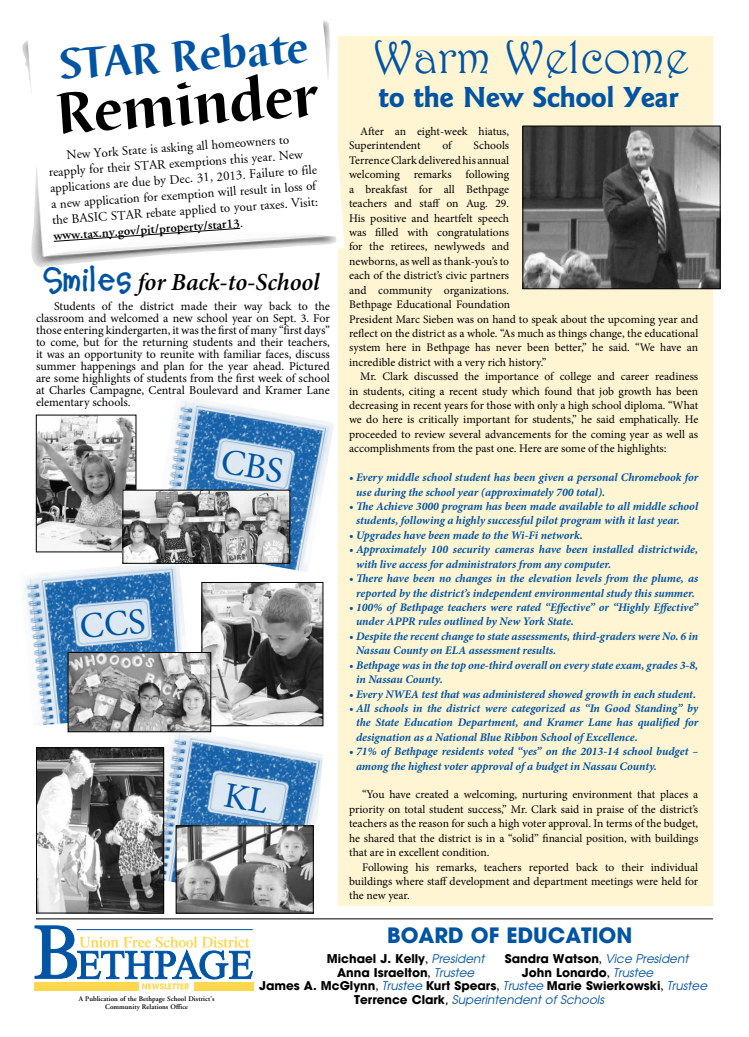
<style>
.page{position:relative;width:749px;height:1037px;background:#fff}
.page>*{position:absolute;margin:0;border:0;box-sizing:border-box;transform-origin:0 0}
.t1{font:700 60.5px "Barbedor T";color:#000}
.t2{font:46.8px "Harrington";color:#0054a4}
.t3{font:700 45.5px "Barbedor T";color:#0054a4}
.t4{font:700 30px "Goudy Sans Itc T";letter-spacing:-.02em;color:#0054a4}
.t5{font:italic 600 24.5px "Minion Pro";letter-spacing:-.005em;color:#000}
.t6{font:700 21px "Avant Garde";color:#0054a4}
.t7{font:13px/16px "Adobe Garamond";color:#000}
.t8{font:12px/12px "Minion Pro";color:#000;text-align:justify}
.t9{font:700 12px "Avant Garde";color:#000}
.t10{font:italic 12px "Avant Garde";color:#0054a4}
.t11{font:11.6px/14.4px "Minion Pro";letter-spacing:-.005em;color:#000;text-align:justify}
.t12{font:italic 700 11.6px/14.4px "Minion Pro";letter-spacing:-.005em;color:#0054a4}
.t13{font:600 7px/8.4px "Adobe Garamond";letter-spacing:.01em;color:#000;text-align:center}
.s1{font-weight:600}
.s2{font-family:"Soup Bone";font-weight:700;font-style:normal;font-size:37px;color:#0054a4}
.s3{font-family:"Adobe Garamond";font-weight:600}
.s4{font-weight:400;font-style:italic;color:#0054a4}
.s5{font-weight:700;font-style:normal;color:#000}
.s6{font-family:"Adobe Garamond";font-weight:600;font-style:normal;color:#000}
.s7{font-weight:500;color:#000}
</style>
<div class="page">
<img style="left:151px;top:400px;width:183px;height:172px">
<img style="left:24px;top:564px;width:168px;height:162px">
<img style="left:152px;top:730px;width:171px;height:166px">
<svg style="left:81px;top:919px;width:178px;height:1px"></svg>
<div style="left:34px;top:982px;width:104px;height:9px;background:#ffd74f"></div>
<svg style="left:34px;top:925px;width:219px;height:64px"></svg>
<div style="left:194px;top:982px;width:59px;height:8px;background:#ffd74f"></div>
<hr style="left:36px;top:918px;width:677px;height:1px;background:#000">
<div style="left:338px;top:36px;width:375px;height:870px;background:#fff5d3"></div>
<img style="left:524px;top:128px;width:194px;height:159px">
<div style="left:522px;top:126px;width:198px;height:163px;border:1px solid #000"></div>
<img style="left:203px;top:584px;width:118px;height:140px">
<div style="left:201px;top:582px;width:122px;height:144px;border:1px solid #000"></div>
<img style="left:38px;top:749px;width:124px;height:162px">
<div style="left:36px;top:747px;width:128px;height:166px;border:1px solid #000"></div>
<img style="left:70px;top:654px;width:139px;height:76px">
<div style="left:68px;top:652px;width:143px;height:80px;border:1px solid #000"></div>
<img style="left:178px;top:827px;width:134px;height:84px">
<div style="left:176px;top:825px;width:138px;height:88px;border:1px solid #000"></div>
<img style="left:22px;top:20px;width:315px;height:247px">
<svg style="left:53px;top:228px;width:188px;height:14px"></svg>
<img style="left:38px;top:417px;width:96px;height:133px">
<div style="left:36px;top:415px;width:100px;height:137px;border:1px solid #000"></div>
<img style="left:124px;top:492px;width:164px;height:70px">
<div style="left:122px;top:490px;width:168px;height:74px;border:1px solid #000"></div>
<div style="left:221px;top:448px;width:63px;height:35px;background:#dde8f2"></div>
<div style="left:80px;top:608px;width:65px;height:30px;background:#dde8f2"></div>
<svg style="left:224px;top:783px;width:45px;height:30px"></svg>
<h3 class="t3" style="left:58px;top:38px;width:250px;rotate:-4deg">STAR Rebate</h3>
<h1 class="t1" style="left:54px;top:78px;width:263px;rotate:-4deg">Reminder</h1>
<p class="t7" style="left:47px;top:148px;width:269px;text-indent:19px;rotate:-4deg">New York State is asking all homeowners to reapply for their STAR exemptions this year. New applications are due by Dec. 31, 2013. Failure to file a new application for exemption will result in loss of the BASIC STAR rebate applied to your taxes. Visit: <span class="s1">www.tax.ny.gov/pit/property/star13</span>.</p>
<h3 class="t5" style="left:43px;top:268px;width:278px"><span class="s2">Smiles</span> for Back-to-School</h3>
<p class="t8" style="left:36px;top:300px;width:295px;text-indent:18px">Students of the district made their way back to the classroom and welcomed a new school year on Sept. 3. For those entering kindergarten, it was the first of many “first days” to come, but for the returning students and their teachers, it was an opportunity to reunite with familiar faces, discuss summer happenings and plan for the year ahead. Pictured are some highlights of students from the first week of school at Charles Campagne, Central Boulevard and Kramer Lane elementary schools.</p>
<h2 class="t2" style="left:373px;top:29px;width:317px">Warm Welcome</h2>
<h3 class="t4" style="left:379px;top:80px;width:301px">to the New School Year</h3>
<p class="t11" style="left:349px;top:124px;width:161px;text-indent:11px">After an eight-week hiatus,<br>Superintendent</p>
<p class="t11" style="left:349px;top:139px;width:351px;text-align:left;text-indent:124px">Schools<br>Terrence Clark delivered his annual<br>welcoming remarks following<br>a breakfast for all Bethpage<br>teachers and staff on Aug. 29.<br>His positive and heartfelt speech<br>was filled with congratulations<br>for the retirees, newlyweds and<br>newborns, as well as thank-you’s to<br>each of the district’s civic partners<br>and community organizations.<br>Bethpage Educational Foundation<br>President Marc Sieben was on hand to speak about the upcoming year and reflect on the district as a whole. “As much as things change, the educational system here in Bethpage has never been better,” he said. “We have an incredible district with a very rich history.”</p>
<p class="t11" style="left:349px;top:369px;width:351px;text-indent:11px">Mr. Clark discussed the importance of college and career readiness in students, citing a recent study which found that job growth has been decreasing in recent years for those with only a high school diploma. “What we do here is critically important for students,” he said emphatically. He proceeded to review several advancements for the coming year as well as accomplishments from the past one. Here are some of the highlights:</p>
<p class="t12" style="left:356px;top:470px;width:344px;text-indent:-7px">• Every middle school student has been given a personal Chromebook for use during the school year (approximately 700 total).</p>
<p class="t12" style="left:356px;top:499px;width:344px;text-indent:-7px">• The Achieve 3000 program has been made available to all middle school students, following a highly successful pilot program with it last year.</p>
<p class="t12" style="left:349px;top:528px;width:235px">• Upgrades have been made to the Wi-Fi network.</p>
<p class="t12" style="left:356px;top:542px;width:344px;text-indent:-7px">• Approximately 100 security cameras have been installed districtwide, with live access for administrators from any computer.</p>
<p class="t12" style="left:349px;top:571px;width:351px;text-align:center">• There have been no changes in the elevation levels from the plume, as reported by the district’s independent environmental study this summer.</p>
<p class="t12" style="left:356px;top:600px;width:344px;text-indent:-7px">• 100% of Bethpage teachers were rated “Effective” or “Highly Effective” under APPR rules outlined by New York State.</p>
<p class="t12" style="left:356px;top:629px;width:344px;text-indent:-7px">• Despite the recent change to state assessments, third-graders were No. 6 in<br>Nassau County on ELA assessment results.</p>
<p class="t12" style="left:356px;top:657px;width:344px;text-indent:-7px">• Bethpage was in the top one-third overall on every state exam, grades 3-8, in Nassau County.</p>
<p class="t12" style="left:349px;top:686px;width:348px">• Every NWEA test that was administered showed growth in each student.</p>
<p class="t12" style="left:356px;top:701px;width:344px;text-align:justify;text-indent:-7px">• All schools in the district were categorized as “In Good Standing” by the State Education Department, and Kramer Lane has qualified for designation as a National Blue Ribbon School of Excellence.</p>
<p class="t12" style="left:356px;top:744px;width:344px;text-indent:-7px">• 71% of Bethpage residents voted “yes” on the 2013-14 school budget – among the highest voter approval of a budget in Nassau County.</p>
<p class="t11" style="left:349px;top:787px;width:351px;text-indent:13px">“You have created a welcoming, nurturing environment that places a priority on total student success,” Mr. Clark said in praise of the district’s teachers as the reason for such a high voter approval. In terms of the budget, he shared that the district is in a “solid” financial position, with buildings that are in excellent condition.</p>
<p class="t11" style="left:349px;top:860px;width:350px;text-indent:13px">Following his remarks, teachers reported back to their individual buildings where staff development and department meetings were held for the new year.</p>
<p class="t11" style="left:442px;top:139px;width:11px">of</p>
<h3 class="t6" style="left:387px;top:921px;width:247px">BOARD OF EDUCATION</h3>
<p class="t13" style="left:79px;top:994px;width:137px">A Publication of the Bethpage School District’s<br>Community Relations Office</p>
<p class="t9" style="left:327px;top:951px;width:159px">Michael J. Kelly<span class="s3">,</span> <span class="s4">President</span></p>
<p class="t10" style="left:505px;top:951px;width:185px"><span class="s5">Sandra Watson</span><span class="s6">,</span> Vice President</p>
<p class="t9" style="left:337px;top:964px;width:139px">Anna Israelton<span class="s3">,</span> <span class="s4">Trustee</span></p>
<p class="t9" style="left:522px;top:964px;width:133px">John Lonardo<span class="s3">,</span> <span class="s4">Trustee</span></p>
<p class="t9" style="left:259px;top:978px;width:450px">James A. McGlynn<span class="s3">,</span> <span class="s4">Trustee</span> Kurt Spears<span class="s3">,</span> <span class="s4">Trustee</span> Marie Swierkowski<span class="s3">,</span> <span class="s4">Trustee</span></p>
<p class="t10" style="left:354px;top:992px;width:251px"><span class="s5">Terrence Clark</span><span class="s7">,</span> Superintendent of Schools</p>
</div>
